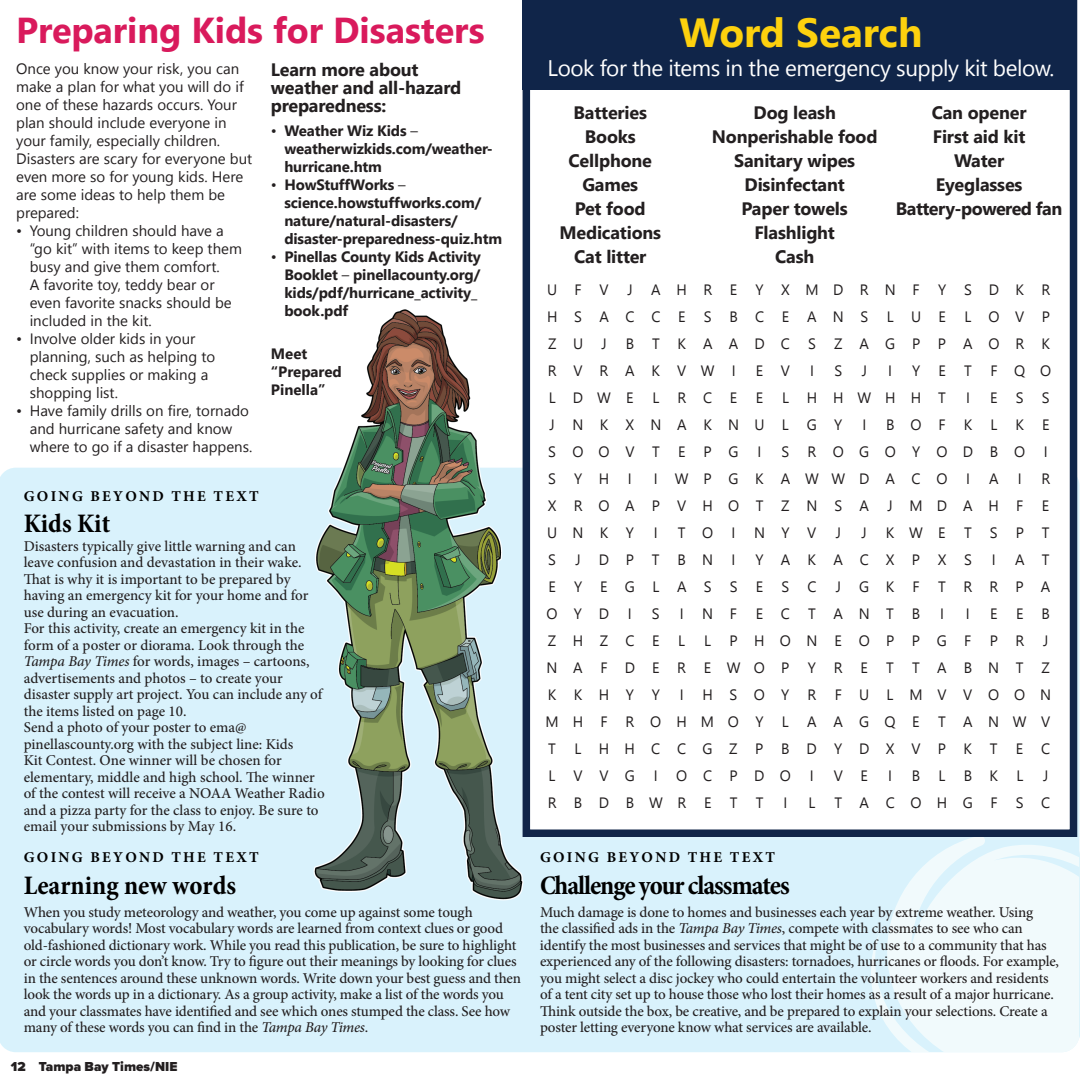
<style>
.page{position:relative;width:1080px;height:1080px;background:#fff}
.page>*{position:absolute;margin:0;border:0;box-sizing:border-box;transform-origin:0 0}
.t1{font:700 40.65px "Nirmala UI";color:#fdd10e}
.t2{font:700 36px "Nirmala UI";color:#d91a5c}
.t3{font:700 condensed 27px "Minion Pro";letter-spacing:-.04em;color:#000}
.t4{font:700 condensed 27px "Minion Pro";color:#000}
.t5{font:22.5px "Nirmala UI";letter-spacing:-.02em;color:#fff}
.t6{font:700 18px/18px "Nirmala UI";letter-spacing:-.01em;color:#231f20;text-align:center}
.t7{font:700 18px "Nirmala UI";letter-spacing:-.03em;color:#231f20}
.t8{font:500 15px/16.5px "Minion Pro";letter-spacing:-.01em;color:#231f20}
.t9{font:15px/18px "Nirmala UI";color:#231f20}
.t10{font:700 15px/18px "Nirmala UI";letter-spacing:-.01em;color:#231f20}
.t11{font:700 15px "Minion Pro";letter-spacing:.15em;color:#000}
.t12{font:900 13.5px "Proxima Nova";color:#231f20}
.s1{font-style:italic}
.s2{font-weight:400}
</style>
<div class="page">
<div style="left:0;top:468px;width:1079px;height:584px;background:#d9f2fc"></div>
<div style="left:526px;top:4px;width:548px;height:829px;background:#fff"></div>
<svg style="left:869px;top:836px;width:211px;height:216px"></svg>
<div style="left:523px;top:0;width:554px;height:837px;border:8px solid #102549"></div>
<img style="left:312px;top:307px;width:220px;height:603px">
<div style="left:523px;top:0;width:549px;height:90px;background:#102549"></div>
<h3 class="t2" style="left:16px;top:1px;width:470px">Preparing Kids for Disasters</h3>
<p class="t9" style="left:16px;top:58px;width:238px">Once you know your risk, you can make a plan for what you will do if one of these hazards occurs. Your plan should include everyone in your family, especially children.<br>Disasters are scary for everyone but even more so for young kids. Here are some ideas to help them be prepared:</p>
<p class="t9" style="left:30px;top:220px;width:214px;text-indent:-13px">• Young children should have a “go kit” with items to keep them busy and give them comfort.<br>A favorite toy, teddy bear or even favorite snacks should be included in the kit.</p>
<p class="t9" style="left:30px;top:328px;width:187px;text-indent:-14px">• Involve older kids in your planning, such as helping to check supplies or making a shopping list.</p>
<p class="t9" style="left:30px;top:400px;width:224px;text-indent:-14px">• Have family drills on fire, tornado and hurricane safety and know where to go if a disaster happens.</p>
<h4 class="t11" style="left:24px;top:485px;width:236px">GOING BEYOND THE TEXT</h4>
<h4 class="t3" style="left:24px;top:505px;width:88px">Kids Kit</h4>
<h4 class="t8" style="left:24px;top:538px;width:302px">Disasters typically give little warning and can leave confusion and devastation in their wake.<br>That is why it is important to be prepared by having an emergency kit for your home and for use during an evacuation.<br>For this activity, create an emergency kit in the form of a poster or diorama. Look through the <span class="s1">Tampa Bay Times</span> for words, images – cartoons, advertisements and photos – to create your disaster supply art project. You can include any of the items listed on page 10.<br>Send a photo of your poster to ema@ pinellascounty.org with the subject line: Kids<br>Kit Contest. One winner will be chosen for elementary, middle and high school. The winner of the contest will receive a NOAA Weather Radio and a pizza party for the class to enjoy. Be sure to email your submissions by May 16.</h4>
<h4 class="t11" style="left:24px;top:847px;width:236px">GOING BEYOND THE TEXT</h4>
<h4 class="t4" style="left:24px;top:866px;width:214px">Learning new words</h4>
<p class="t8" style="left:24px;top:904px;width:499px">When you study meteorology and weather, you come up against some tough vocabulary words! Most vocabulary words are learned from context clues or good old-fashioned dictionary work. While you read this publication, be sure to highlight or circle words you don’t know. Try to figure out their meanings by looking for clues in the sentences around these unknown words. Write down your best guess and then look the words up in a dictionary. As a group activity, make a list of the words you and your classmates have identified and see which ones stumped the class. See how many of these words you can find in the <span class="s1">Tampa Bay Times</span>.</p>
<p class="t6" style="left:271px;top:59px;width:192px;text-align:left">Learn more about weather and all-hazard preparedness:</p>
<p class="t10" style="left:284px;top:121px;width:210px;text-indent:-14px"><span class="s2">•</span> Weather Wiz Kids <span class="s2">– </span>weatherwizkids.com/weather&shy;hurricane.htm</p>
<p class="t10" style="left:284px;top:175px;width:219px;text-indent:-14px"><span class="s2">•</span> HowStuffWorks <span class="s2">– </span>science.howstuffworks.com/ nature/natural-disasters/ disaster-preparedness-quiz.htm</p>
<p class="t10" style="left:284px;top:247px;width:198px;text-indent:-14px"><span class="s2">•</span> Pinellas County Kids Activity<br>Booklet <span class="s2">–</span> pinellacounty.org/ kids/pdf/hurricane_activity_ book.pdf</p>
<p class="t10" style="left:271px;top:344px;width:72px">Meet “Prepared<br>Pinella”</p>
<p class="t12" style="left:11px;top:1057px;width:168px">12 Tampa Bay Times/NIE</p>
<h3 class="t1" style="left:679px;top:-1px;width:245px">Word Search</h3>
<p class="t5" style="left:548px;top:50px;width:508px">Look for the items in the emergency supply kit below.</p>
<p class="t6" style="left:574px;top:102px;width:75px">Batteries</p>
<p class="t6" style="left:754px;top:102px;width:84px">Dog leash</p>
<p class="t6" style="left:932px;top:102px;width:96px">Can opener</p>
<p class="t6" style="left:585px;top:126px;width:52px">Books</p>
<p class="t6" style="left:712px;top:126px;width:167px">Nonperishable food</p>
<p class="t6" style="left:933px;top:126px;width:94px">First aid kit</p>
<p class="t6" style="left:569px;top:150px;width:85px">Cellphone</p>
<p class="t6" style="left:734px;top:150px;width:122px">Sanitary wipes</p>
<p class="t6" style="left:954px;top:150px;width:52px">Water</p>
<p class="t6" style="left:582px;top:174px;width:57px">Games</p>
<p class="t6" style="left:745px;top:174px;width:102px">Disinfectant</p>
<p class="t6" style="left:936px;top:174px;width:88px">Eyeglasses</p>
<p class="t6" style="left:575px;top:198px;width:72px">Pet food</p>
<p class="t6" style="left:742px;top:198px;width:108px">Paper towels</p>
<p class="t7" style="left:896px;top:193px;width:168px">Battery-powered fan</p>
<p class="t6" style="left:559px;top:219px;width:103px;line-height:24px">Medications<br>Cat litter</p>
<p class="t6" style="left:754px;top:219px;width:82px;line-height:24px">Flashlight<br>Cash</p>
<p class="t9" style="left:547px;top:276px;width:505px;line-height:27px;text-align:justify;text-indent:28px">F V J A H R E YX M D R N F YS D K R H S A C C E S B C E A N S L U E L O V P Z U J</p>
<p class="t9" style="left:547px;top:280px;width:12px">U</p>
<p class="t9" style="left:548px;top:330px;width:504px;line-height:27px;text-indent:78px">B T K A A D C S Z A G P P A O R K<br>R V R A K V W I</p>
<p class="t9" style="left:549px;top:357px;width:504px;line-height:27px;text-indent:363px">Y E T F Q O<br>L D W E L R C E E L H H W H H T</p>
<p class="t9" style="left:756px;top:361px;width:36px">E V</p>
<p class="t9" style="left:810px;top:361px;width:5px">I</p>
<p class="t9" style="left:835px;top:361px;width:9px">S</p>
<p class="t9" style="left:862px;top:361px;width:7px">J</p>
<p class="t9" style="left:888px;top:361px;width:5px">I</p>
<p class="t9" style="left:966px;top:388px;width:5px">I</p>
<p class="t9" style="left:990px;top:388px;width:61px">E S S</p>
<p class="t9" style="left:550px;top:415px;width:294px">J N K X N A K N U L G Y</p>
<p class="t9" style="left:862px;top:415px;width:5px">I</p>
<p class="t9" style="left:886px;top:415px;width:165px">B O F K L K E</p>
<p class="t9" style="left:548px;top:442px;width:192px">S O O V T E P G</p>
<p class="t9" style="left:758px;top:442px;width:5px">I</p>
<p class="t9" style="left:782px;top:442px;width:268px">S R O G O Y O D B O I</p>
<p class="t9" style="left:548px;top:469px;width:85px">S Y H I</p>
<p class="t9" style="left:654px;top:469px;width:318px">I W P G K A W W D A C O I</p>
<p class="t9" style="left:989px;top:469px;width:11px">A</p>
<p class="t9" style="left:1018px;top:469px;width:5px">I</p>
<p class="t9" style="left:547px;top:465px;width:505px;line-height:27px;text-align:justify;text-indent:494px">R X R O A P V H O T Z N S A J M D A H F E U N K Y</p>
<p class="t9" style="left:654px;top:523px;width:5px">I</p>
<p class="t9" style="left:678px;top:523px;width:140px">T O I N Y V</p>
<p class="t9" style="left:836px;top:523px;width:7px">J</p>
<p class="t9" style="left:862px;top:523px;width:7px">J</p>
<p class="t9" style="left:886px;top:523px;width:165px">K W E T S P T</p>
<p class="t9" style="left:548px;top:550px;width:9px">S</p>
<p class="t9" style="left:575px;top:550px;width:162px">J D P T B N I</p>
<p class="t9" style="left:755px;top:550px;width:218px">Y A K A C X P X S</p>
<p class="t9" style="left:992px;top:550px;width:5px">I</p>
<p class="t9" style="left:1015px;top:550px;width:36px">A T</p>
<p class="t9" style="left:548px;top:577px;width:270px">E Y E G L A S S E S C</p>
<p class="t9" style="left:836px;top:577px;width:216px">J G K F T R R P A</p>
<p class="t9" style="left:547px;top:604px;width:64px">O Y D</p>
<p class="t9" style="left:628px;top:604px;width:5px">I</p>
<p class="t9" style="left:652px;top:604px;width:9px">S</p>
<p class="t9" style="left:680px;top:604px;width:242px">I N F E C T A N T B</p>
<p class="t9" style="left:940px;top:604px;width:5px">I</p>
<p class="t9" style="left:966px;top:604px;width:5px">I</p>
<p class="t9" style="left:990px;top:604px;width:61px">E E B</p>
<p class="t9" style="left:548px;top:631px;width:139px">Z H Z C E L</p>
<p class="t9" style="left:704px;top:631px;width:321px">L P H O N E O P P G F P R</p>
<p class="t9" style="left:547px;top:627px;width:505px;line-height:27px;text-align:justify;text-indent:496px">J N A F D E R E W O P Y R E T T A B N T Z K K H Y Y</p>
<p class="t9" style="left:545px;top:681px;width:507px;line-height:27px;text-align:justify;text-indent:134px">I H S O Y R F U L M V V O O N M H F R O H M O Y L A A G Q E T A N W V T L H H C C G Z P B D Y D X V P K T E C L V V G</p>
<p class="t9" style="left:654px;top:766px;width:139px">I O C P D O</p>
<p class="t9" style="left:810px;top:766px;width:5px">I</p>
<p class="t9" style="left:834px;top:766px;width:36px">V E</p>
<p class="t9" style="left:888px;top:766px;width:5px">I</p>
<p class="t9" style="left:912px;top:766px;width:113px">B L B K L</p>
<p class="t9" style="left:1043px;top:766px;width:7px">J</p>
<p class="t9" style="left:548px;top:793px;width:217px">R B D B W R E T T</p>
<p class="t9" style="left:784px;top:793px;width:5px">I</p>
<p class="t9" style="left:809px;top:793px;width:8px">L</p>
<p class="t9" style="left:835px;top:793px;width:217px">T A C O H G F S C</p>
<p class="t11" style="left:540px;top:847px;width:236px">GOING BEYOND THE TEXT</p>
<p class="t3" style="left:540px;top:866px;width:251px">Challenge your classmates</p>
<p class="t8" style="left:540px;top:904px;width:521px">Much damage is done to homes and businesses each year by extreme weather. Using<br>the classified ads in the <span class="s1">Tampa Bay Times</span>, compete with classmates to see who can identify the most businesses and services that might be of use to a community that has experienced any of the following disasters: tornadoes, hurricanes or floods. For example, you might select a disc jockey who could entertain the volunteer workers and residents of a tent city set up to house those who lost their homes as a result of a major hurricane.<br>Think outside the box, be creative, and be prepared to explain your selections. Create a poster letting everyone know what services are available.</p>
</div>
